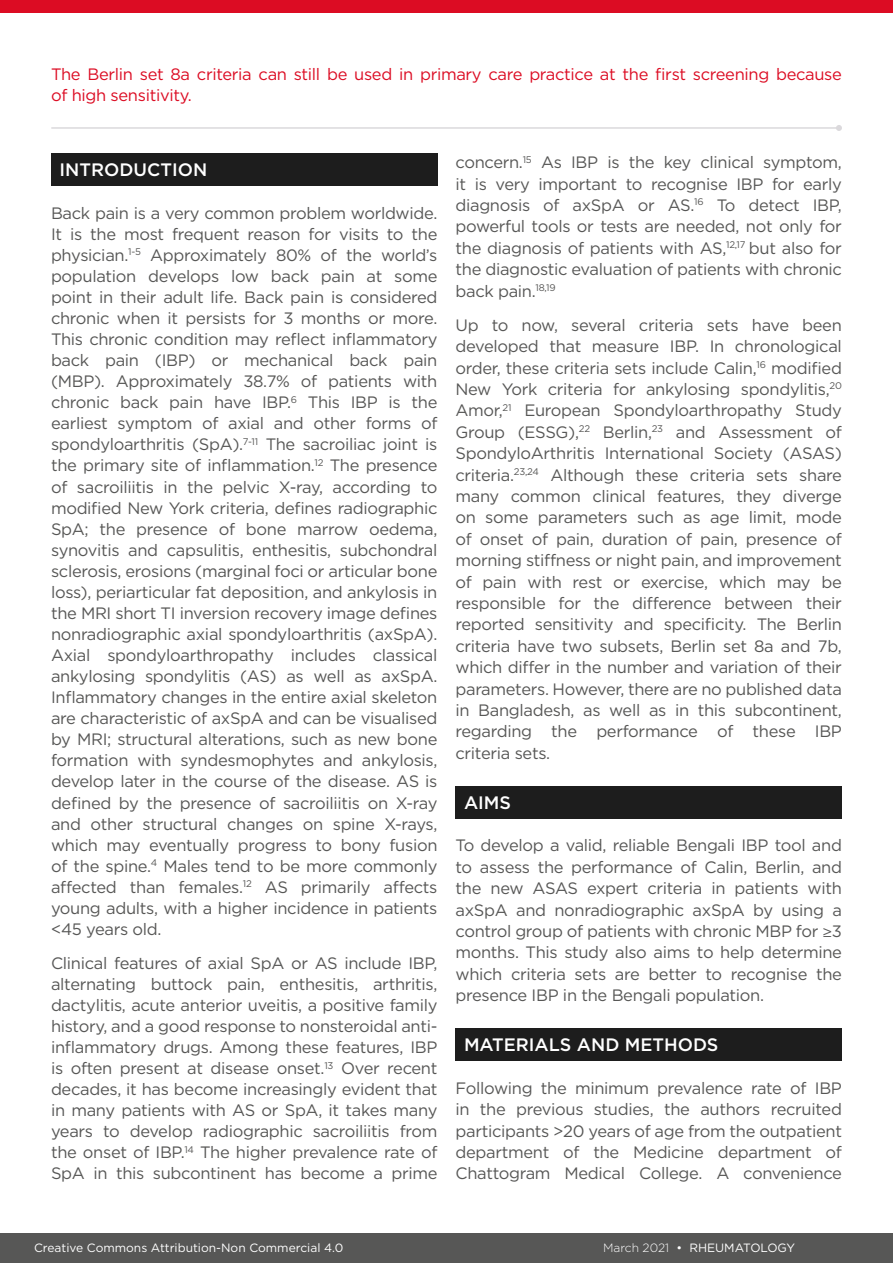
<style>
.page{position:relative;width:893px;height:1263px;background:#fff}
.page>*{position:absolute;margin:0;border:0;box-sizing:border-box;transform-origin:0 0}
.H1__Heading_1{font:500 18px "Gotham";color:#fff}
.Body_Text__Justifica{font:16.5px/21px "Gotham";letter-spacing:-.02em;color:#575756;text-align:justify}
.Meeting_Summary_Body{font:16.5px/21px "Gotham";letter-spacing:-.02em;color:#dc0c23}
.t1{font:12px "Gotham";color:#fff}
.s1{font-family:"Myriad Pro"}
.s2{font-weight:300}
</style>
<div class="page">
<div style="left:0;top:0;width:893px;height:13px;background:#dc0c23"></div>
<div style="left:0;top:1233px;width:893px;height:30px;background:#575756"></div>
<hr style="left:52px;top:127px;width:787px;height:2px;background:#dbd9dc">
<svg style="left:836px;top:125px;width:6px;height:6px"></svg>
<div style="left:51px;top:153px;width:386px;height:33px;background:#1d1d1d"></div>
<div style="left:455px;top:786px;width:387px;height:33px;background:#1d1d1d"></div>
<div style="left:455px;top:1028px;width:387px;height:33px;background:#1d1d1d"></div>
<p class="Meeting_Summary_Body" style="left:51px;top:63px;width:792px">The Berlin set 8a criteria can still be used in primary care practice at the first screening because of high sensitivity.</p>
<p class="H1__Heading_1" style="left:60px;top:158px;width:149px">INTRODUCTION</p>
<p class="Body_Text__Justifica" style="left:51px;top:202px;width:388px">Back pain is a very common problem worldwide.<br>It is the most frequent reason for visits to the physician.<sup>1-5</sup> Approximately 80% of the world’s population develops low back pain at some point in their adult life. Back pain is considered chronic when it persists for 3 months or more.<br>This chronic condition may reflect inflammatory back pain (IBP) or mechanical back pain (MBP). Approximately 38.7% of patients with chronic back pain have IBP.<sup>6</sup> This IBP is the earliest symptom of axial and other forms of spondyloarthritis (SpA).<sup>7-11</sup> The sacroiliac joint is the primary site of inflammation.<sup>12</sup> The presence of sacroiliitis in the pelvic X-ray, according to modified New York criteria, defines radiographic SpA; the presence of bone marrow oedema, synovitis and capsulitis, enthesitis, subchondral sclerosis, erosions (marginal foci or articular bone loss), periarticular fat deposition, and ankylosis in the MRI short TI inversion recovery image defines nonradiographic axial spondyloarthritis (axSpA).<br>Axial spondyloarthropathy includes classical ankylosing spondylitis (AS) as well as axSpA.<br>Inflammatory changes in the entire axial skeleton are characteristic of axSpA and can be visualised by MRI; structural alterations, such as new bone formation with syndesmophytes and ankylosis, develop later in the course of the disease. AS is defined by the presence of sacroiliitis on X-ray and other structural changes on spine X-rays, which may eventually progress to bony fusion of the spine.<sup>4</sup> Males tend to be more commonly affected than females.<sup>12</sup> AS primarily affects young adults, with a higher incidence in patients &lt;45 years old.</p>
<p class="Body_Text__Justifica" style="left:51px;top:952px;width:388px">Clinical features of axial SpA or AS include IBP, alternating buttock pain, enthesitis, arthritis, dactylitis, acute anterior uveitis, a positive family history, and a good response to nonsteroidal anti&shy;inflammatory drugs. Among these features, IBP is often present at disease onset.<sup>13</sup> Over recent decades, it has become increasingly evident that in many patients with AS or SpA, it takes many years to develop radiographic sacroiliitis from the onset of IBP.<sup>14</sup> The higher prevalence rate of SpA in this subcontinent has become a prime</p>
<p class="Body_Text__Justifica" style="left:455px;top:151px;width:388px;line-height:21.5px">concern.<sup>15</sup> As IBP is the key clinical symptom, it is very important to recognise IBP for early diagnosis of axSpA or AS.<sup>16</sup> To detect IBP, powerful tools or tests are needed, not only for the diagnosis of patients with AS,<sup>12,17</sup> but also for the diagnostic evaluation of patients with chronic back pain.<sup>18,19</sup></p>
<p class="Body_Text__Justifica" style="left:455px;top:314px;width:388px;line-height:21.5px">Up to now, several criteria sets have been developed that measure IBP. In chronological order, these criteria sets include Calin,<sup>16</sup> modified New York criteria for ankylosing spondylitis,<sup>20<br></sup>Amor,<sup>21</sup> European Spondyloarthropathy Study Group (ESSG),<sup>22</sup> Berlin,<sup>23</sup> and Assessment of SpondyloArthritis International Society (ASAS) criteria.<sup>23,24</sup> Although these criteria sets share many common clinical features, they diverge on some parameters such as age limit, mode of onset of pain, duration of pain, presence of morning stiffness or night pain, and improvement of pain with rest or exercise, which may be responsible for the difference between their reported sensitivity and specificity. The Berlin criteria have two subsets, Berlin set 8a and 7b, which differ in the number and variation of their parameters. However, there are no published data in Bangladesh, as well as in this subcontinent, regarding the performance of these IBP criteria sets.</p>
<p class="H1__Heading_1" style="left:464px;top:790px;width:49px">AIMS</p>
<p class="Body_Text__Justifica" style="left:455px;top:834px;width:388px;line-height:21.5px">To develop a valid, reliable Bengali IBP tool and to assess the performance of Calin, Berlin, and the new ASAS expert criteria in patients with axSpA and nonradiographic axSpA by using a control group of patients with chronic MBP for <span class="s1">≥</span>3 months. This study also aims to help determine which criteria sets are better to recognise the presence IBP in the Bengali population.</p>
<p class="H1__Heading_1" style="left:464px;top:1033px;width:256px">MATERIALS AND METHODS</p>
<p class="Body_Text__Justifica" style="left:455px;top:1077px;width:388px;line-height:21.5px">Following the minimum prevalence rate of IBP in the previous studies, the authors recruited participants &gt;20 years of age from the outpatient department of the Medicine department of Chattogram Medical College. A convenience</p>
<p class="t1" style="left:34px;top:1240px;width:311px">Creative Commons Attribution-Non Commercial 4.0</p>
<p class="t1" style="left:603px;top:1240px;width:194px"><span class="s2">March 2021</span> • RHEUMATOLOGY</p>
</div>
